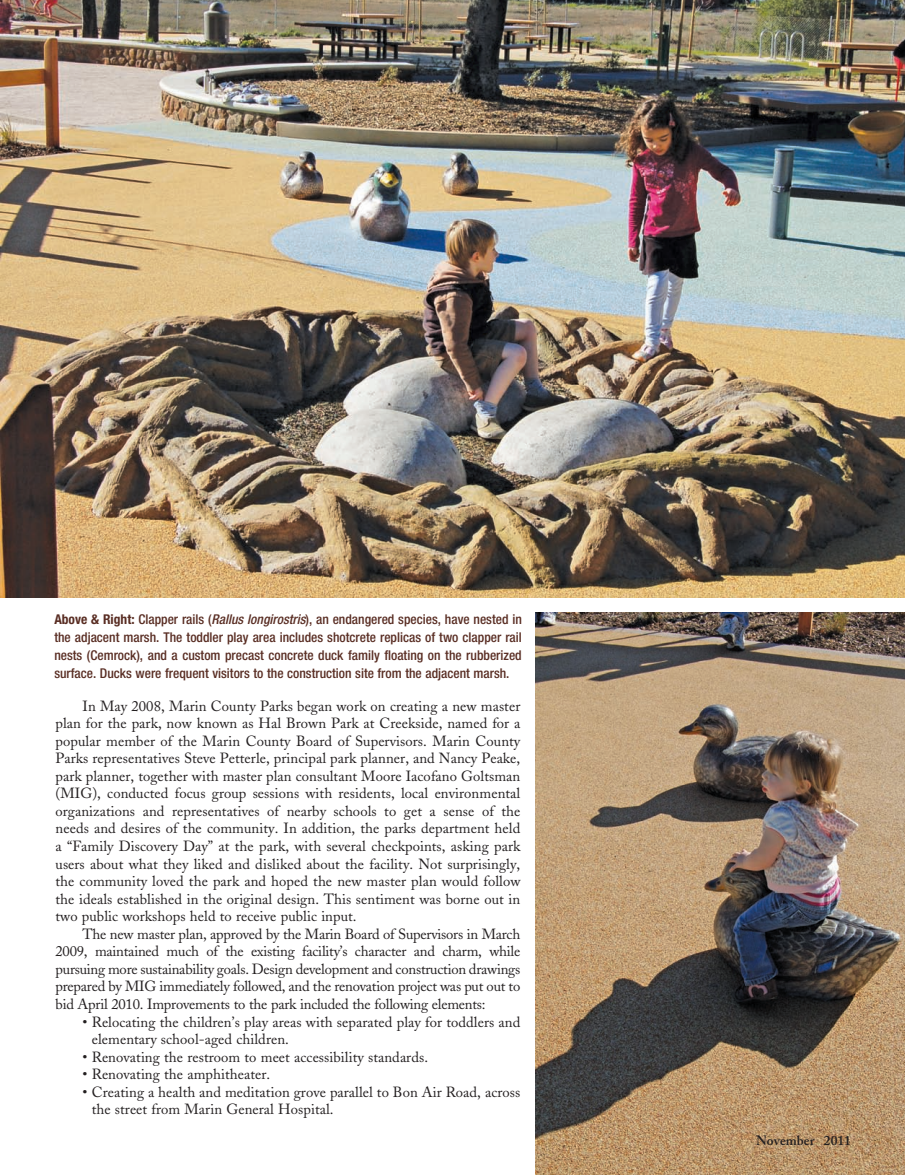
<style>
.page{position:relative;width:905px;height:1175px;background:#fff}
.page>*{position:absolute;margin:0;border:0;box-sizing:border-box;transform-origin:0 0}
.t1{font:14.7px/17.5px "Adobe Caslon";letter-spacing:.005em;color:#231f20;text-align:justify}
.t2{font:500 condensed 13.5px/18px "Helvetica Neue";color:#592d23;text-align:justify}
.t3{font:600 13.5px "Adobe Caslon";color:#231f20}
.s1{font-weight:700}
.s2{font-style:italic}
</style>
<div class="page">
<img style="left:0;top:0;width:904px;height:597px">
<img style="left:535px;top:612px;width:369px;height:562px">
<p class="t2" style="left:54px;top:610px;width:469px"><span class="s1">Above &amp; Right:</span> Clapper rails (<span class="s2">Rallus longirostris</span>), an endangered species, have nested in the adjacent marsh. The toddler play area includes shotcrete replicas of two clapper rail nests (Cemrock), and a custom precast concrete duck family floating on the rubberized surface. Ducks were frequent visitors to the construction site from the adjacent marsh.</p>
<p class="t1" style="left:56px;top:697px;width:466px;text-indent:27px">In May 2008, Marin County Parks began work on creating a new master plan for the park, now known as Hal Brown Park at Creekside, named for a popular member of the Marin County Board of Supervisors. Marin County Parks representatives Steve Petterle, principal park planner, and Nancy Peake, park planner, together with master plan consultant Moore Iacofano Goltsman (MIG), conducted focus group sessions with residents, local environmental organizations and representatives of nearby schools to get a sense of the needs and desires of the community. In addition, the parks department held a “Family Discovery Day” at the park, with several checkpoints, asking park users about what they liked and disliked about the facility. Not surprisingly, the community loved the park and hoped the new master plan would follow the ideals established in the original design. This sentiment was borne out in two public workshops held to receive public input.</p>
<p class="t1" style="left:56px;top:925px;width:466px;text-indent:27px">The new master plan, approved by the Marin Board of Supervisors in March 2009, maintained much of the existing facility’s character and charm, while pursuing more sustainability goals. Design development and construction drawings prepared by MIG immediately followed, and the renovation project was put out to bid April 2010. Improvements to the park included the following elements:</p>
<p class="t1" style="left:92px;top:1013px;width:430px;text-indent:-9px">• Relocating the children’s play areas with separated play for toddlers and elementary school-aged children.</p>
<p class="t1" style="left:82px;top:1048px;width:347px">• Renovating the restroom to meet accessibility standards.</p>
<p class="t1" style="left:82px;top:1065px;width:189px">• Renovating the amphitheater.</p>
<p class="t1" style="left:92px;top:1083px;width:430px;text-indent:-9px">• Creating a health and meditation grove parallel to Bon Air Road, across the street from Marin General Hospital.</p>
<p class="t3" style="left:756px;top:1132px;width:96px">November 2011</p>
</div>
